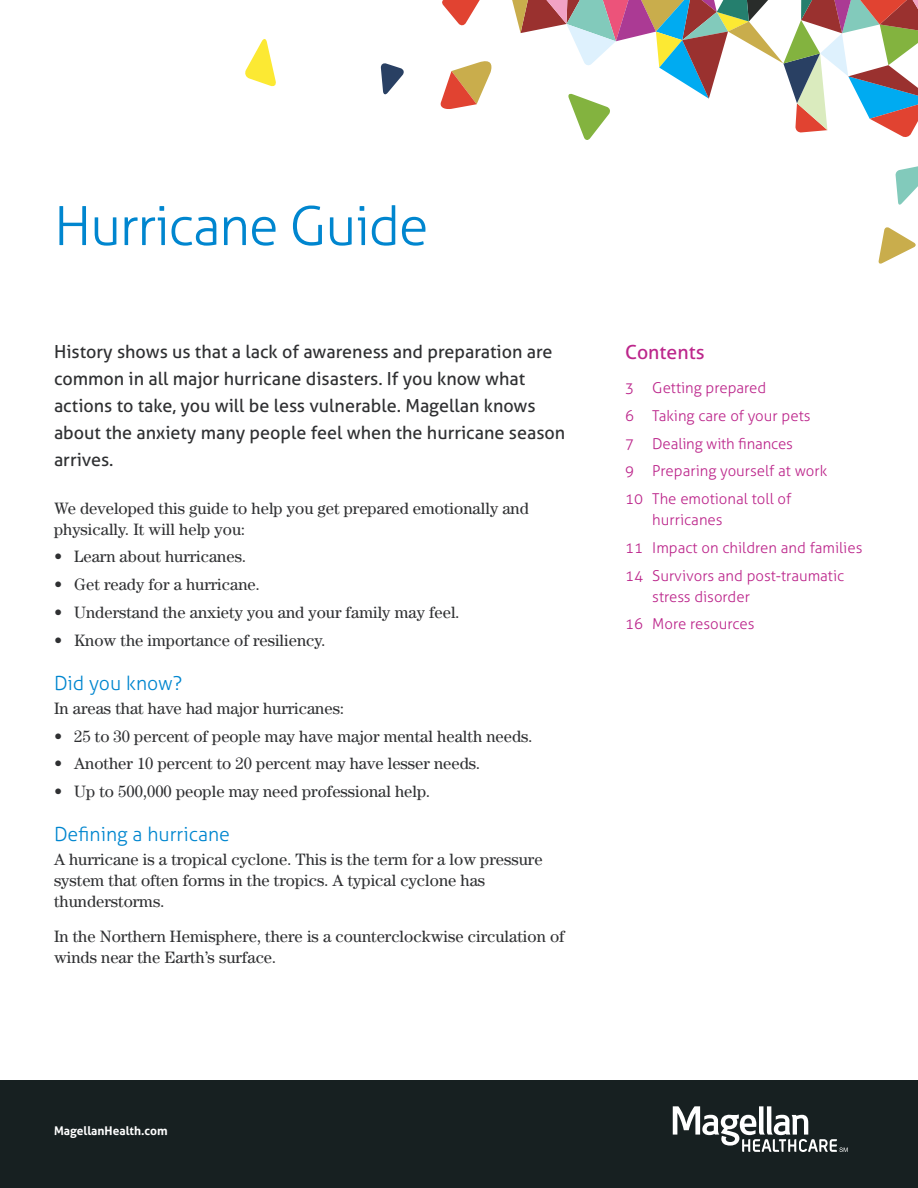
<style>
.page{position:relative;width:918px;height:1188px;background:#fff}
.page>*{position:absolute;margin:0;border:0;box-sizing:border-box;transform-origin:0 0}
.t1{font:300 54px "Aller";letter-spacing:-.025em;color:#0086cf}
.t2{font:300 19.5px "Aller";color:#0086cf}
.t3{font:19.5px "Aller";color:#bc268b}
.t4{font:18px/27px "Aller";color:#2f3032}
.t5{font:16.5px/21px "Century";color:#2f3032}
.t6{font:300 15px/27.8px "Aller";color:#bc268b}
.t7{font:700 12px "Aller";color:#fff}
</style>
<div class="page">
<div style="left:0;top:1080px;width:918px;height:108px;background:#172021"></div>
<svg style="left:673px;top:1106px;width:175px;height:46px"></svg>
<svg style="left:878px;top:227px;width:38px;height:37px"></svg>
<svg style="left:895px;top:166px;width:23px;height:39px"></svg>
<svg style="left:442px;top:0;width:38px;height:26px"></svg>
<svg style="left:381px;top:63px;width:23px;height:32px"></svg>
<svg style="left:512px;top:0;width:406px;height:140px"></svg>
<svg style="left:440px;top:61px;width:52px;height:48px"></svg>
<svg style="left:245px;top:39px;width:31px;height:48px"></svg>
<h1 class="t1" style="left:54px;top:193px;width:376px">Hurricane Guide</h1>
<p class="t4" style="left:54px;top:338px;width:513px">History shows us that a lack of awareness and preparation are common in all major hurricane disasters. If you know what actions to take, you will be less vulnerable. Magellan knows about the anxiety many people feel when the hurricane season arrives.</p>
<p class="t5" style="left:54px;top:497px;width:476px">We developed this guide to help you get prepared emotionally and physically. It will help you:</p>
<p class="t5" style="left:54px;top:546px;width:194px">• Learn about hurricanes.</p>
<p class="t5" style="left:54px;top:574px;width:207px">• Get ready for a hurricane.</p>
<p class="t5" style="left:54px;top:601px;width:407px">• Understand the anxiety you and your family may feel.</p>
<p class="t5" style="left:54px;top:629px;width:273px">• Know the importance of resiliency.</p>
<p class="t2" style="left:54px;top:671px;width:130px">Did you know?</p>
<p class="t5" style="left:54px;top:697px;width:292px">In areas that have had major hurricanes:</p>
<p class="t5" style="left:54px;top:725px;width:480px">• 25 to 30 percent of people may have major mental health needs.</p>
<p class="t5" style="left:54px;top:753px;width:428px">• Another 10 percent to 20 percent may have lesser needs.</p>
<p class="t5" style="left:54px;top:781px;width:378px">• Up to 500,000 people may need professional help.</p>
<p class="t2" style="left:54px;top:823px;width:178px">Defining a hurricane</p>
<p class="t5" style="left:54px;top:849px;width:490px">A hurricane is a tropical cyclone. This is the term for a low pressure system that often forms in the tropics. A typical cyclone has thunderstorms.</p>
<p class="t5" style="left:54px;top:925px;width:512px">In the Northern Hemisphere, there is a counterclockwise circulation of winds near the Earth’s surface.</p>
<p class="t3" style="left:625px;top:340px;width:81px">Contents</p>
<p class="t6" style="left:625px;top:374px;width:203px">3 Getting prepared<br>6 Taking care of your pets<br>7 Dealing with finances<br>9 Preparing yourself at work<br>10 The emotional toll of</p>
<p class="t6" style="left:625px;top:506px;width:239px;text-indent:27px">hurricanes<br>11 Impact on children and families<br>14 Survivors and post-traumatic</p>
<p class="t6" style="left:625px;top:582px;width:131px;text-indent:27px">stress disorder<br>16 More resources</p>
<p class="t7" style="left:54px;top:1123px;width:115px">MagellanHealth.com</p>
</div>
